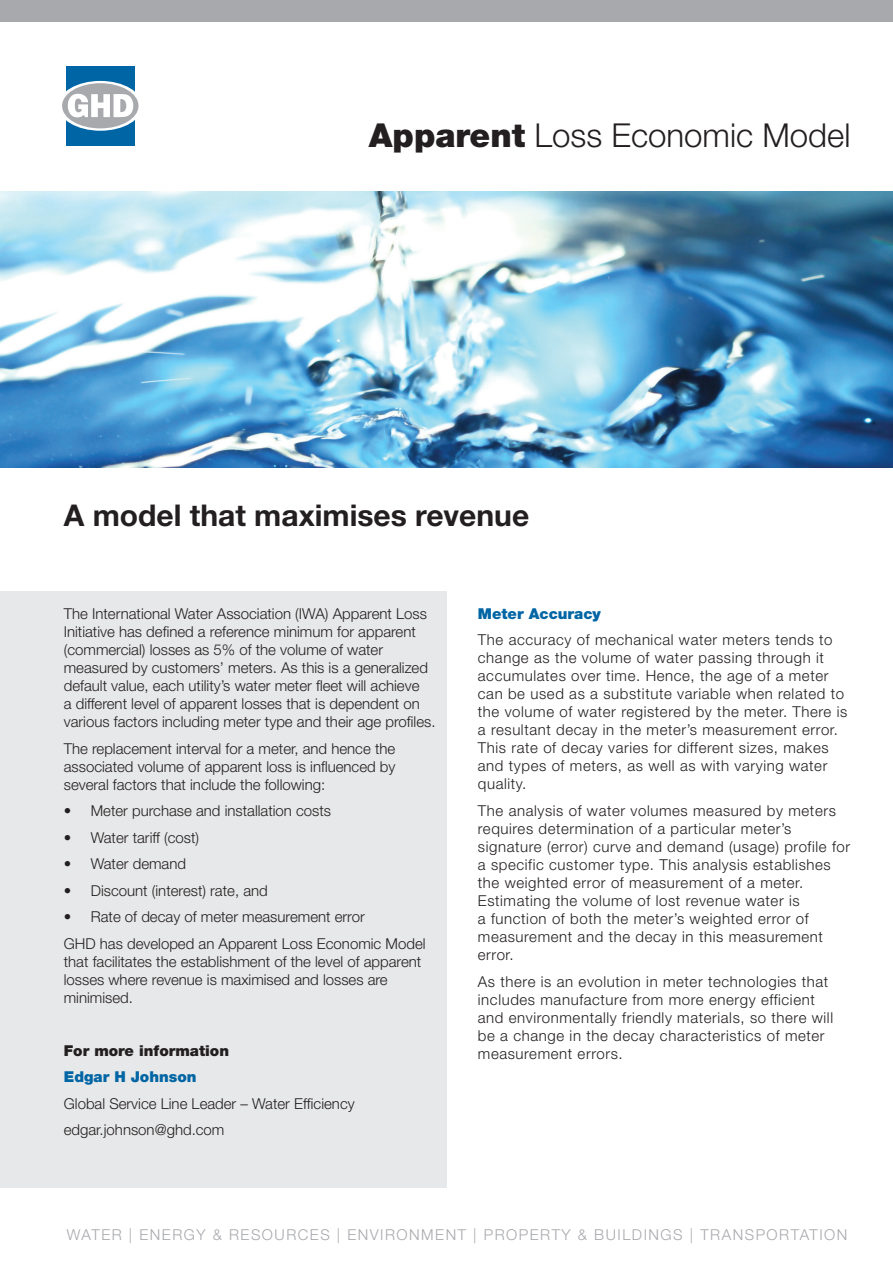
<style>
.page{position:relative;width:893px;height:1263px;background:#fff}
.page>*{position:absolute;margin:0;border:0;box-sizing:border-box;transform-origin:0 0}
.t1{font:300 33px "Helvetica Neue LT";color:#231f20}
.t2{font:700 30px "Helvetica Neue LT";color:#231f20}
.t3{font:300 15px/18px "Helvetica Neue LT";letter-spacing:.04em;color:#231f20}
.t4{font:300 15px/18px "Helvetica Neue LT";color:#231f20}
.t5{font:300 15px "Helvetica Neue LT";letter-spacing:.1em;color:#a8a9ad}
.t6{font:900 15px "Helvetica Neue LT";color:#0065a4}
.t7{font:900 15px "Helvetica Neue LT";color:#231f20}
.s1{font-weight:900}
</style>
<div class="page">
<div style="left:0;top:591px;width:446px;height:596px;background:#e7e8e9"></div>
<div style="left:67px;top:66px;width:68px;height:80px;background:#0065a4"></div>
<svg style="left:58px;top:81px;width:84px;height:50px"></svg>
<div style="left:62px;top:83px;width:77px;height:45px;background:#a8a9ad;border-radius:50%"></div>
<svg style="left:68px;top:93px;width:66px;height:25px"></svg>
<div style="left:0;top:0;width:893px;height:21px;background:#a8a9ad"></div>
<img style="left:0;top:191px;width:893px;height:277px">
<h1 class="t1" style="left:369px;top:115px;width:483px"><span class="s1">Apparent</span> Loss Economic Model</h1>
<h2 class="t2" style="left:64px;top:497px;width:467px">A model that maximises revenue</h2>
<p class="t4" style="left:64px;top:604px;width:373px">The International Water Association (IWA) Apparent Loss Initiative has defined a reference minimum for apparent (commercial) losses as 5% of the volume of water measured by customers’ meters. As this is a generalized default value, each utility’s water meter fleet will achieve<br>a different level of apparent losses that is dependent on various factors including meter type and their age profiles.</p>
<p class="t3" style="left:64px;top:739px;width:333px;text-align:justify">The replacement interval for a meter, and hence the associated volume of apparent loss is influenced by several factors that include the following:</p>
<p class="t4" style="left:64px;top:801px;width:269px">• Meter purchase and installation costs</p>
<p class="t4" style="left:64px;top:828px;width:137px">• Water tariff (cost)</p>
<p class="t4" style="left:64px;top:854px;width:124px">• Water demand</p>
<p class="t4" style="left:64px;top:881px;width:205px">• Discount (interest) rate, and</p>
<p class="t4" style="left:64px;top:903px;width:363px;line-height:26.5px">• Rate of decay of meter measurement error<br>GHD has developed an Apparent Loss Economic Model</p>
<p class="t4" style="left:64px;top:952px;width:359px">that facilitates the establishment of the level of apparent losses where revenue is maximised and losses are minimised.</p>
<p class="t7" style="left:64px;top:1041px;width:167px">For more information</p>
<p class="t6" style="left:64px;top:1068px;width:134px">Edgar H Johnson</p>
<p class="t4" style="left:64px;top:1090px;width:292px;line-height:26.5px">Global Service Line Leader – Water Efficiency edgar.johnson@ghd.com</p>
<p class="t6" style="left:478px;top:605px;width:125px">Meter Accuracy</p>
<p class="t3" style="left:478px;top:631px;width:371px">The accuracy of mechanical water meters tends to change as the volume of water passing through it accumulates over time. Hence, the age of a meter can be used as a substitute variable when related to the volume of water registered by the meter. There is a resultant decay in the meter’s measurement error.<br>This rate of decay varies for different sizes, makes and types of meters, as well as with varying water quality.</p>
<p class="t3" style="left:478px;top:801px;width:374px">The analysis of water volumes measured by meters requires determination of a particular meter’s signature (error) curve and demand (usage) profile for a specific customer type. This analysis establishes the weighted error of measurement of a meter.<br>Estimating the volume of lost revenue water is<br>a function of both the meter’s weighted error of measurement and the decay in this measurement error.</p>
<p class="t3" style="left:478px;top:972px;width:357px">As there is an evolution in meter technologies that includes manufacture from more energy efficient and environmentally friendly materials, so there will be a change in the decay characteristics of meter measurement errors.</p>
<p class="t5" style="left:67px;top:1225px;width:782px">WATER | ENERGY &amp; RESOURCES | ENVIRONMENT | PROPERTY &amp; BUILDINGS | TRANSPORTATION</p>
</div>
